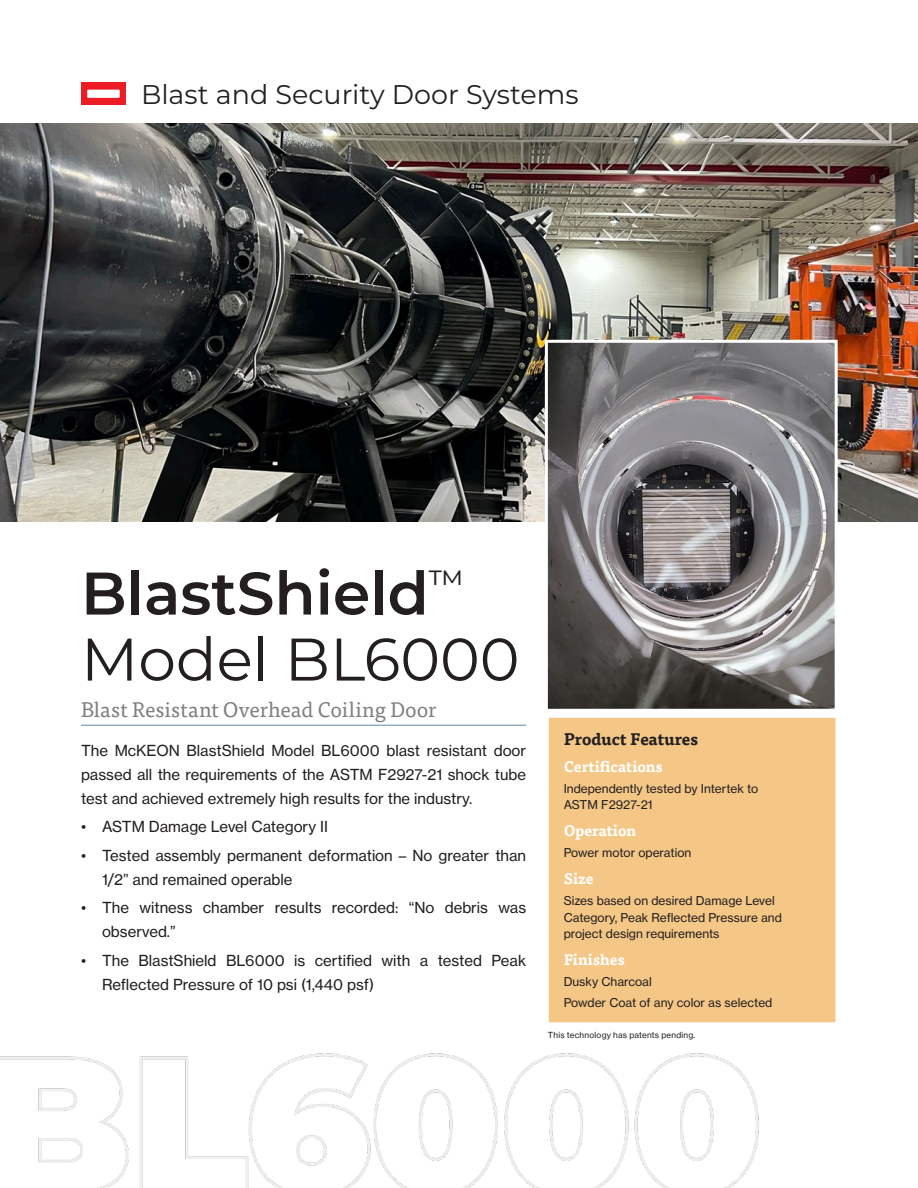
<style>
.page{position:relative;width:918px;height:1188px;background:#fff}
.page>*{position:absolute;margin:0;border:0;box-sizing:border-box;transform-origin:0 0}
.Model_Series{font:600 60px/66px "Montserrat";color:#231f20}
.t1{font:27px "Montserrat";color:#231f20}
.Product_Type{font:21px "Tisa Pro";color:#808083}
.Features_Bold{font:700 16.5px "Tisa Pro";color:#231f20}
.Text_Bullets{font:15px/24px "N Haas Grotesk TX Pro 55 Rg";color:#231f20}
.Text_First{font:15px/24px "N Haas Grotesk TX Pro 55 Rg";color:#231f20;text-align:justify}
.Features_Bold-2{font:700 15px "Tisa Pro";color:#fff}
.Features_Text{font:12px/16.5px "N Haas Grotesk TX Pro 55 Rg";color:#231f20}
.Patent_Information{font:8.25px "N Haas Grotesk TX Pro 55 Rg";letter-spacing:.025em;color:#231f20}
.s1{font-weight:400}
</style>
<div class="page">
<img style="left:0;top:1053px;width:759px;height:135px">
<img style="left:0;top:123px;width:918px;height:399px">
<hr style="left:81px;top:725px;width:445px;height:1px;background:#5c87a1">
<div style="left:547px;top:716px;width:290px;height:308px;background:#f5c787"></div>
<div style="left:546px;top:715px;width:292px;height:310px;border:3px solid #fff"></div>
<img style="left:549px;top:344px;width:285px;height:364px">
<div style="left:545px;top:340px;width:293px;height:372px;border:3px solid #fff"></div>
<div style="left:81px;top:82px;width:45px;height:23px;background:#ed1c24"></div>
<div style="left:87px;top:90px;width:33px;height:8px;background:#fff"></div>
<p class="t1" style="left:141px;top:76px;width:439px">Blast and Security Door Systems</p>
<p class="Model_Series" style="left:81px;top:558px;width:440px">BlastShield<sup>™<br></sup><span class="s1">Model BL6000</span></p>
<p class="Product_Type" style="left:81px;top:694px;width:357px">Blast Resistant Overhead Coiling Door</p>
<p class="Text_First" style="left:81px;top:738px;width:447px">The McKEON BlastShield Model BL6000 blast resistant door passed all the requirements of the ASTM F2927-21 shock tube test and achieved extremely high results for the industry.</p>
<p class="Text_Bullets" style="left:81px;top:815px;width:248px">• ASTM Damage Level Category II</p>
<p class="Text_Bullets" style="left:102px;top:843px;width:426px;text-indent:-21px">• Tested assembly permanent deformation – No greater than<br>1/2” and remained operable</p>
<p class="Text_Bullets" style="left:102px;top:896px;width:426px;text-indent:-21px">• The witness chamber results recorded: “No debris was observed.”</p>
<p class="Text_Bullets" style="left:102px;top:948px;width:426px;text-indent:-21px">• The BlastShield BL6000 is certified with a tested Peak<br>Reflected Pressure of 10 psi (1,440 psf)</p>
<p class="Features_Bold" style="left:564px;top:726px;width:136px">Product Features</p>
<p class="Features_Bold-2" style="left:564px;top:754px;width:101px">Certifications</p>
<p class="Features_Text" style="left:564px;top:780px;width:196px">Independently tested by Intertek to<br>ASTM F2927-21</p>
<p class="Features_Bold-2" style="left:564px;top:819px;width:74px">Operation</p>
<p class="Features_Text" style="left:564px;top:845px;width:129px">Power motor operation</p>
<p class="Features_Bold-2" style="left:564px;top:867px;width:31px">Size</p>
<p class="Features_Text" style="left:564px;top:893px;width:220px">Sizes based on desired Damage Level<br>Category, Peak Reflected Pressure and project design requirements</p>
<p class="Features_Bold-2" style="left:564px;top:948px;width:63px">Finishes</p>
<p class="Features_Text" style="left:564px;top:974px;width:90px">Dusky Charcoal</p>
<p class="Features_Text" style="left:564px;top:995px;width:210px">Powder Coat of any color as selected</p>
<p class="Patent_Information" style="left:548px;top:1030px;width:149px">This technology has patents pending.</p>
</div>
